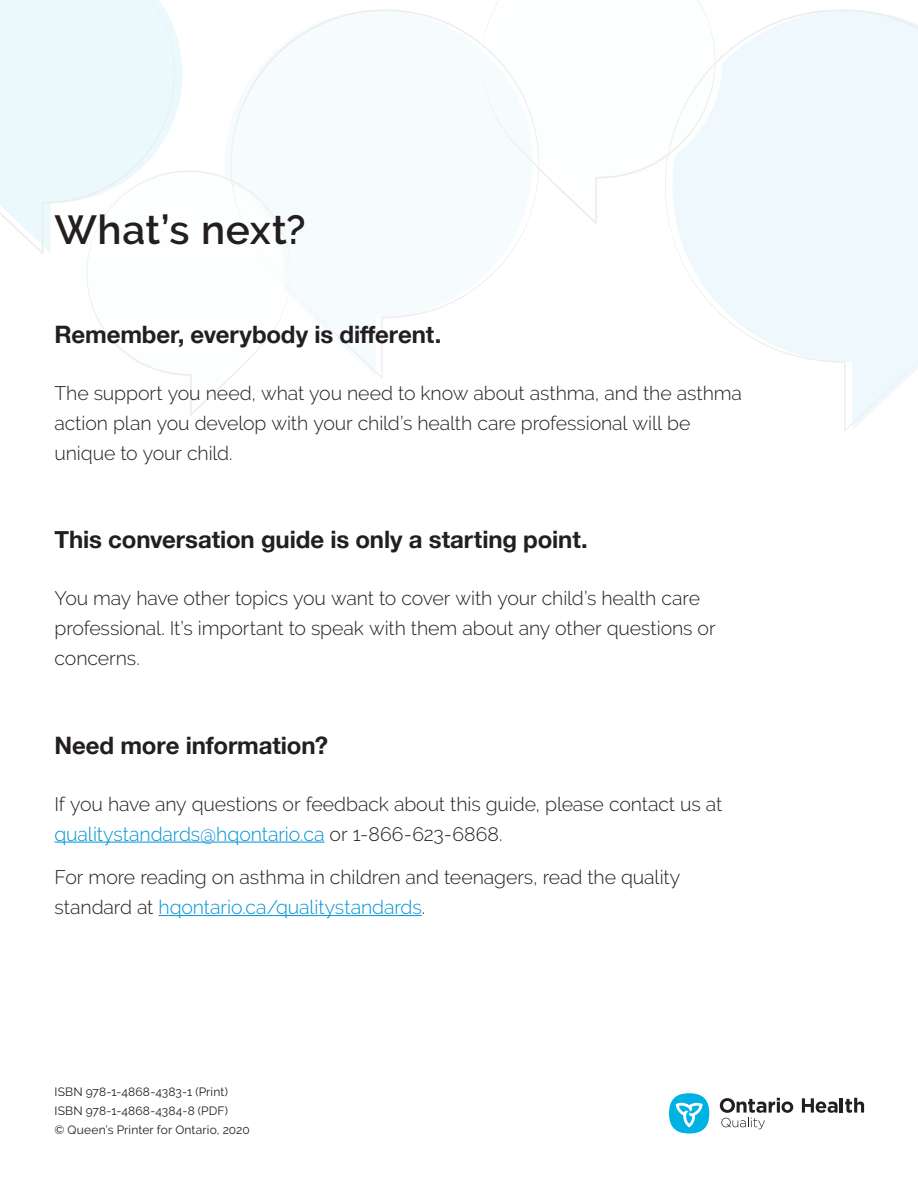
<style>
.page{position:relative;width:918px;height:1188px;background:#fff}
.page>*{position:absolute;margin:0;border:0;box-sizing:border-box;transform-origin:0 0}
.Header_1{font:600 40.5px "Raleway";letter-spacing:.015em;color:#231f20}
.Header_2{font:700 24px "Helvetica Neue";letter-spacing:-.005em;color:#231f20}
.body{font:300 19.5px/30px "Raleway";letter-spacing:-.005em;color:#231f20}
.ISBN_-_Queen_s_Print{font:12px "Raleway";letter-spacing:.015em;color:#231f20}
.s1{color:#0092d6}
</style>
<div class="page">
<svg style="left:670px;top:9px;width:248px;height:422px;fill:#eff9fd"></svg>
<svg style="left:230px;top:9px;width:296px;height:369px;fill:#f6fbfd"></svg>
<svg style="left:87px;top:170px;width:204px;height:246px"></svg>
<svg style="left:175px;top:32px;width:8px;height:221px"></svg>
<svg style="left:0;top:0;width:175px;height:255px;fill:#ebf8fc"></svg>
<svg style="left:481px;top:0;width:235px;height:225px"></svg>
<hr style="left:55px;top:842px;width:270px;height:1px;background:#0092d6">
<hr style="left:159px;top:915px;width:263px;height:1px;background:#0092d6">
<div style="left:669px;top:1093px;width:40px;height:41px;background:#00b2e3;border-radius:50%"></div>
<svg style="left:676px;top:1102px;width:27px;height:25px"></svg>
<svg style="left:802px;top:1098px;width:36px;height:15px"></svg>
<hr style="left:840px;top:1098px;width:3px;height:15px;background:#231f20">
<svg style="left:845px;top:1098px;width:19px;height:15px"></svg>
<svg style="left:720px;top:1098px;width:73px;height:31px"></svg>
<p class="Header_1" style="left:55px;top:206px;width:253px">What’s next?</p>
<p class="Header_2" style="left:55px;top:315px;width:388px">Remember, everybody is different.</p>
<p class="body" style="left:55px;top:378px;width:689px">The support you need, what you need to know about asthma, and the asthma action plan you develop with your child’s health care professional will be unique to your child.</p>
<p class="Header_2" style="left:55px;top:521px;width:535px">This conversation guide is only a starting point.</p>
<p class="body" style="left:55px;top:583px;width:663px">You may have other topics you want to cover with your child’s health care professional. It’s important to speak with them about any other questions or concerns.</p>
<p class="Header_2" style="left:55px;top:726px;width:275px">Need more information?</p>
<p class="body" style="left:55px;top:789px;width:669px">If you have any questions or feedback about this guide, please contact us at <span class="s1">qualitystandards@hqontario.ca</span> or 1-866-623-6868.</p>
<p class="body" style="left:55px;top:862px;width:627px">For more reading on asthma in children and teenagers, read the quality standard at <span class="s1">hqontario.ca/qualitystandards</span>.</p>
<p class="ISBN_-_Queen_s_Print" style="left:55px;top:1085px;width:175px">ISBN 978-1-4868-4383-1 (Print)</p>
<p class="ISBN_-_Queen_s_Print" style="left:55px;top:1104px;width:175px">ISBN 978-1-4868-4384-8 (PDF)</p>
<p class="ISBN_-_Queen_s_Print" style="left:55px;top:1123px;width:197px">© Queen’s Printer for Ontario, 2020</p>
</div>
